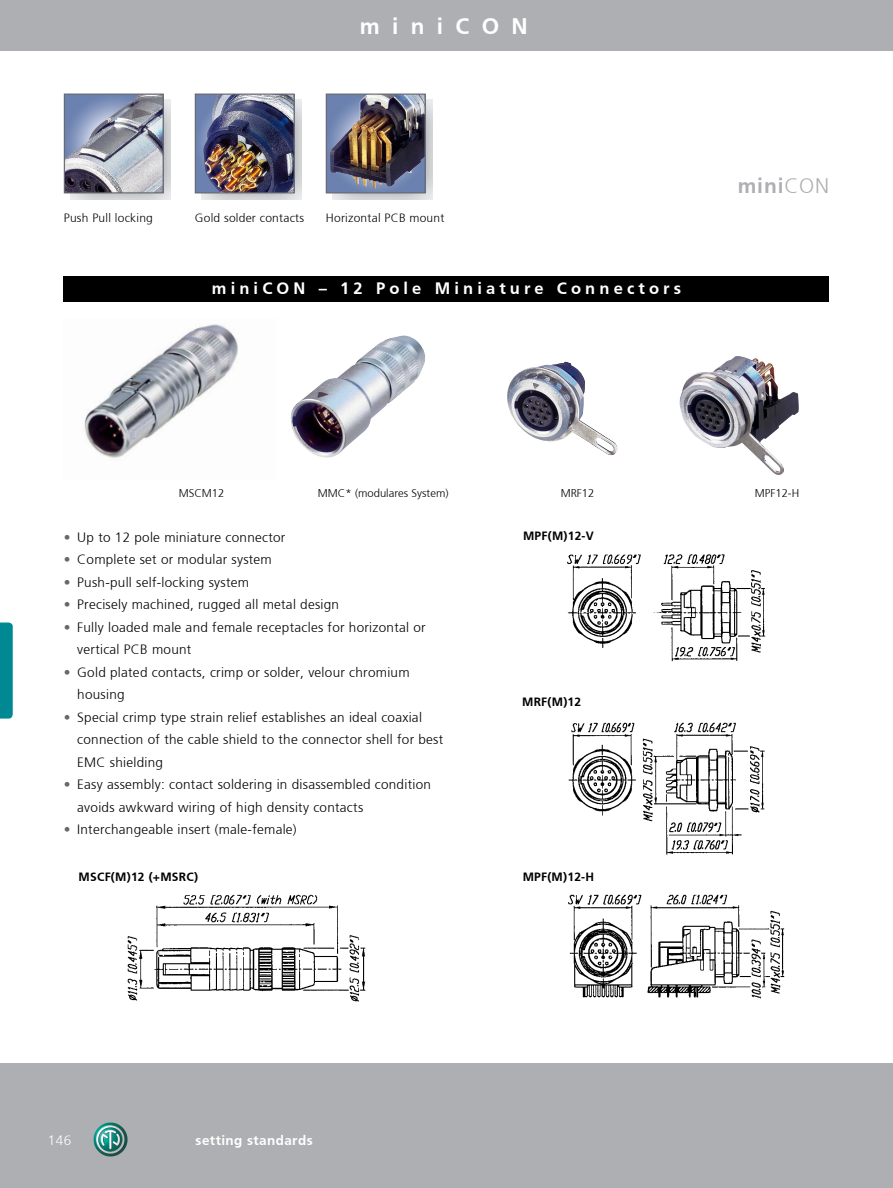
<style>
.page{position:relative;width:893px;height:1188px;background:#fff}
.page>*{position:absolute;margin:0;border:0;box-sizing:border-box;transform-origin:0 0}
.t1{font:700 22.5px "Frutiger";letter-spacing:.55em;color:#fff}
.t2{font:700 21px "Frutiger";color:#aeafb2}
.t3{font:700 16.5px "Frutiger";letter-spacing:.25em;color:#fff}
.t4{font:300 13.5px/22.5px "Frutiger";letter-spacing:.02em;color:#000}
.t5{font:700 13.5px "Frutiger";letter-spacing:.03em;color:#fff}
.t6{font:300 13.5px "Frutiger";color:#fff}
.t7{font:300 12px "Frutiger";letter-spacing:.02em;color:#000}
.t8{font:700 12px "Frutiger";letter-spacing:.02em;color:#000}
.t9{font:300 11.25px "Frutiger";color:#000}
.s1{font-weight:300}
.s2{color:#68676c}
</style>
<div class="page">
<div style="left:0;top:0;width:893px;height:51px;background:#aeafb2"></div>
<div style="left:0;top:1063px;width:893px;height:125px;background:#aeafb2"></div>
<svg style="left:0;top:623px;width:13px;height:96px"></svg>
<img style="left:94px;top:1123px;width:33px;height:33px">
<div style="left:64px;top:276px;width:765px;height:26px;background:#000"></div>
<img style="left:84px;top:324px;width:154px;height:134px">
<img style="left:507px;top:362px;width:111px;height:94px">
<img style="left:679px;top:356px;width:120px;height:119px">
<img style="left:291px;top:335px;width:135px;height:123px">
<img style="left:569px;top:722px;width:196px;height:133px">
<img style="left:567px;top:554px;width:199px;height:108px">
<img style="left:127px;top:894px;width:239px;height:108px">
<img style="left:569px;top:894px;width:216px;height:105px">
<div style="left:195px;top:94px;width:99px;height:99px;background:linear-gradient(to bottom,#6d84b1,#6e84b1)"></div>
<img style="left:203px;top:96px;width:90px;height:95px">
<div style="left:195px;top:94px;width:100px;height:99px;border:1px solid #68676c"></div>
<div style="left:326px;top:94px;width:99px;height:99px;background:#6b82b0"></div>
<img style="left:330px;top:96px;width:94px;height:93px">
<div style="left:326px;top:94px;width:100px;height:99px;border:1px solid #68676c"></div>
<img style="left:66px;top:96px;width:96px;height:95px">
<div style="left:64px;top:94px;width:100px;height:99px;border:1px solid #68676c"></div>
<h1 class="t1" style="left:360px;top:13px;width:170px">miniCON</h1>
<p class="t7" style="left:64px;top:211px;width:91px">Push Pull locking</p>
<p class="t7" style="left:195px;top:211px;width:111px">Gold solder contacts</p>
<p class="t7" style="left:326px;top:211px;width:120px">Horizontal PCB mount</p>
<p class="t3" style="left:212px;top:279px;width:471px">miniCON – 12 Pole Miniature Connectors</p>
<h2 class="t2" style="left:738px;top:173px;width:93px">mini<span class="s1">CON</span></h2>
<p class="t9" style="left:318px;top:487px;width:132px">MMC* (modulares System)</p>
<p class="t9" style="left:179px;top:487px;width:47px">MSCM12</p>
<p class="t9" style="left:561px;top:487px;width:35px">MRF12</p>
<p class="t9" style="left:755px;top:487px;width:46px">MPF12-H</p>
<p class="t8" style="left:523px;top:529px;width:72px">MPF(M)12-V</p>
<p class="t4" style="left:64px;top:526px;width:223px"><span class="s2">•</span> Up to 12 pole miniature connector</p>
<p class="t4" style="left:64px;top:548px;width:210px"><span class="s2">•</span> Complete set or modular system</p>
<p class="t4" style="left:64px;top:571px;width:187px"><span class="s2">•</span> Push-pull self-locking system</p>
<p class="t4" style="left:64px;top:593px;width:277px"><span class="s2">•</span> Precisely machined, rugged all metal design</p>
<p class="t4" style="left:77px;top:616px;width:350px;text-indent:-14px"><span class="s2">•</span> Fully loaded male and female receptacles for horizontal or vertical PCB mount</p>
<p class="t4" style="left:77px;top:661px;width:334px;text-indent:-14px"><span class="s2">•</span> Gold plated contacts, crimp or solder, velour chromium housing</p>
<p class="t4" style="left:77px;top:706px;width:368px;text-indent:-14px"><span class="s2">•</span> Special crimp type strain relief establishes an ideal coaxial connection of the cable shield to the connector shell for best<br>EMC shielding</p>
<p class="t4" style="left:77px;top:773px;width:355px;text-indent:-14px"><span class="s2">•</span> Easy assembly: contact soldering in disassembled condition avoids awkward wiring of high density contacts</p>
<p class="t4" style="left:64px;top:818px;width:234px"><span class="s2">•</span> Interchangeable insert (male-female)</p>
<p class="t8" style="left:522px;top:695px;width:61px">MRF(M)12</p>
<p class="t8" style="left:79px;top:869px;width:121px">MSCF(M)12 (+MSRC)</p>
<p class="t8" style="left:523px;top:869px;width:73px">MPF(M)12-H</p>
<p class="t6" style="left:48px;top:1132px;width:25px">146</p>
<p class="t5" style="left:196px;top:1132px;width:119px">setting standards</p>
</div>
